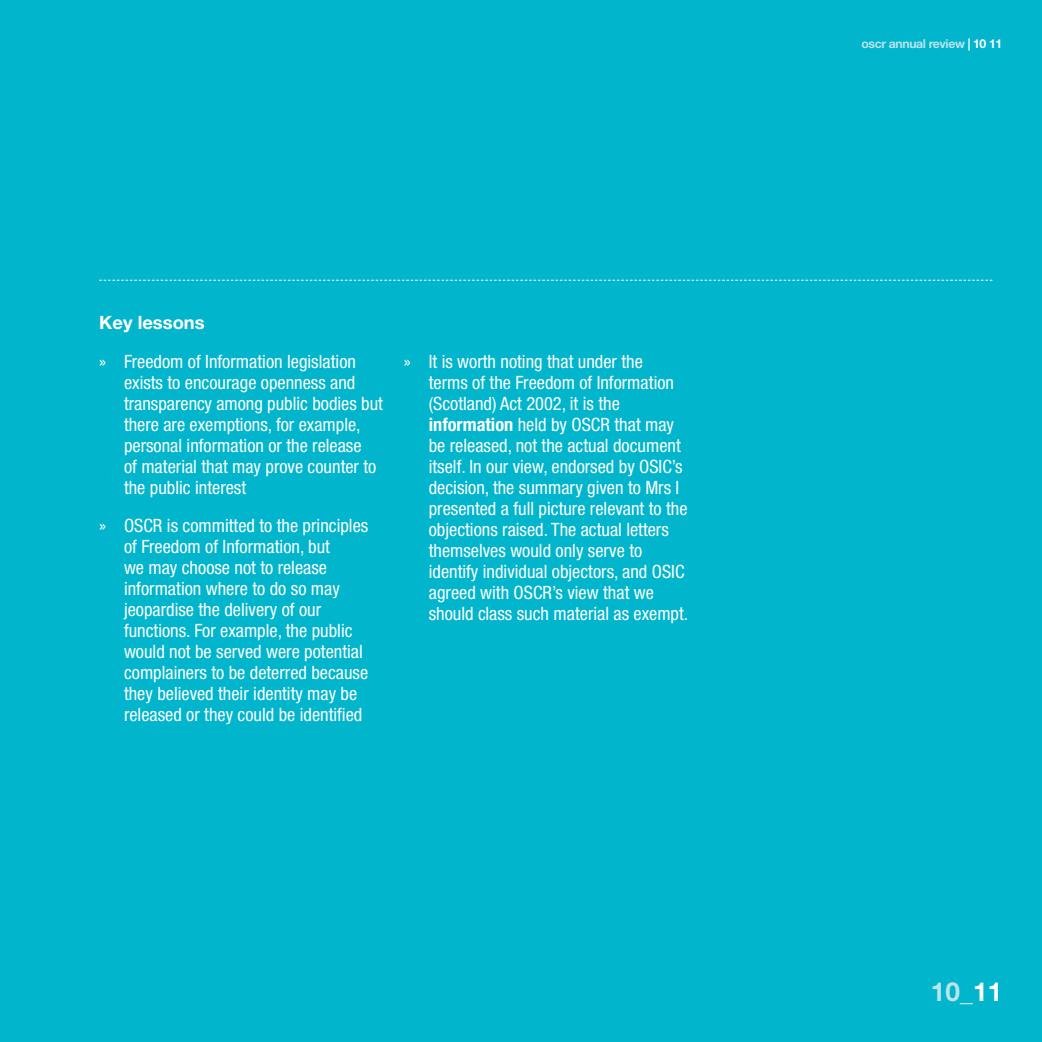
<style>
.page{position:relative;width:1042px;height:1042px;background:#00b5cc}
.page>*{position:absolute;margin:0;border:0;box-sizing:border-box;transform-origin:0 0}
.t1{font:700 26.25px "Helvetica Neue LT Std";color:#bbe4ec}
.t2{font:condensed 18.38px/21px "Helvetica Neue LT Std";color:#fff}
.t3{font:700 18.38px "Helvetica Neue LT Std";color:#fff}
.t4{font:700 12.25px "Helvetica Neue LT Std";letter-spacing:-.03em;color:#bbe4ec}
.s1{font-weight:700}
.s2{color:#fff}
</style>
<div class="page">
<svg style="left:99px;top:280px;width:893px;height:1px"></svg>
<p class="t3" style="left:99px;top:311px;width:107px">Key lessons</p>
<p class="t2" style="left:124px;top:350px;width:260px;text-indent:-25px">» Freedom of Information legislation exists to encourage openness and transparency among public bodies but there are exemptions, for example, personal information or the release<br>of material that may prove counter to the public interest</p>
<p class="t2" style="left:124px;top:515px;width:246px;text-indent:-25px">» OSCR is committed to the principles of Freedom of Information, but<br>we may choose not to release information where to do so may jeopardise the delivery of our functions. For example, the public would not be served were potential complainers to be deterred because they believed their identity may be released or they could be identified</p>
<p class="t2" style="left:429px;top:350px;width:261px;text-indent:-25px">» It is worth noting that under the<br>terms of the Freedom of Information (Scotland) Act 2002, it is the <span class="s1">information</span> held by OSCR that may be released, not the actual document itself. In our view, endorsed by OSIC’s decision, the summary given to Mrs I presented a full picture relevant to the objections raised. The actual letters themselves would only serve to identify individual objectors, and OSIC agreed with OSCR’s view that we should class such material as exempt.</p>
<p class="t4" style="left:861px;top:36px;width:142px">oscr annual review <span class="s2">| 10 11</span></p>
<h1 class="t1" style="left:931px;top:975px;width:73px">10_<span class="s2">11</span></h1>
</div>
